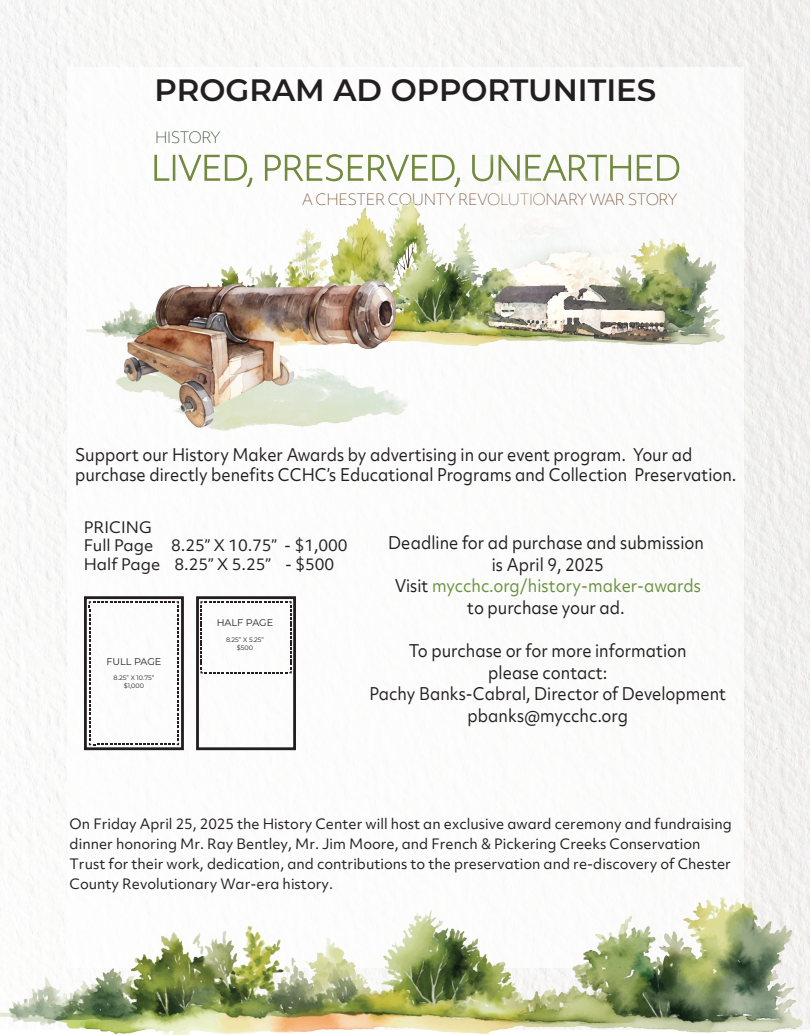
<style>
.page{position:relative;width:810px;height:1035px;background:#fff}
.page>*{position:absolute;margin:0;border:0;box-sizing:border-box;transform-origin:0 0}
.t1{font:600 31px "Montserrat";color:#231f20}
.t2{font:16.75px/21.6px "Objektiv Mk 2";color:#231f20;text-align:center;scale:.93 1}
.t3{font:15.25px/18.4px "Objektiv Mk 2";color:#231f20}
.t4{font:100 15px "Objektiv Mk 3";letter-spacing:-.025em;color:#744e31}
.t5{font:100 15px "Objektiv Mk 3";letter-spacing:-.04em;color:#2b3f1f}
.t6{font:13.75px/20px "Objektiv Mk 2";color:#231f20}
.t7{font:9.62px "Montserrat";color:#231f20}
.t8{font:6.5px/7.8px "Montserrat";color:#231f20;text-align:center}
.s1{color:#6a923d}
</style>
<div class="page">
<img style="left:0;top:0;width:810px;height:890px">
<div style="left:67px;top:67px;width:676px;height:901px;background:#fff"></div>
<div style="left:84px;top:596px;width:100px;height:154px;border:3px solid #231f20"></div>
<svg style="left:89px;top:601px;width:90px;height:144px"></svg>
<svg style="left:200px;top:601px;width:92px;height:72px"></svg>
<div style="left:196px;top:596px;width:100px;height:154px;border:3px solid #231f20"></div>
<img style="left:85px;top:147px;width:655px;height:295px">
<img style="left:0;top:890px;width:810px;height:145px">
<h1 class="t1" style="left:155px;top:68px;width:503px">PROGRAM AD OPPORTUNITIES</h1>
<p class="t5" style="left:155px;top:128px;width:67px">HISTORY</p>
<p class="t4" style="left:302px;top:189px;width:377px">A CHESTER COUNTY REVOLUTIONARY WAR STORY</p>
<p class="t2" style="left:75px;top:444px;width:713px;line-height:20.1px;text-align:left">Support our History Maker Awards by advertising in our event program. Your ad purchase directly benefits CCHC’s Educational Programs and Collection Preservation.</p>
<p class="t3" style="left:84px;top:518px;width:265px">PRICING<br>Full Page 8.25” X 10.75” - $1,000<br>Half Page 8.25” X 5.25” - $500</p>
<p class="t7" style="left:106px;top:655px;width:56px">FULL PAGE</p>
<p class="t8" style="left:114px;top:674px;width:42px">8.25” X 10.75” $1,000</p>
<p class="t7" style="left:217px;top:616px;width:58px">HALF PAGE</p>
<p class="t8" style="left:226px;top:636px;width:39px">8.25” X 5.25” $500</p>
<p class="t2" style="left:388px;top:532px;width:341px">Deadline for ad purchase and submission is April 9, 2025<br>Visit <span class="s1">mycchc.org/history-maker-awards </span>to purchase your ad.</p>
<p class="t2" style="left:370px;top:640px;width:385px">To purchase or for more information<br>please contact:<br>Pachy Banks-Cabral, Director of Development pbanks@mycchc.org</p>
<p class="t6" style="left:70px;top:813px;width:664px">On Friday April 25, 2025 the History Center will host an exclusive award ceremony and fundraising dinner honoring Mr. Ray Bentley, Mr. Jim Moore, and French &amp; Pickering Creeks Conservation Trust for their work, dedication, and contributions to the preservation and re-discovery of Chester County Revolutionary War-era history.</p>
</div>
